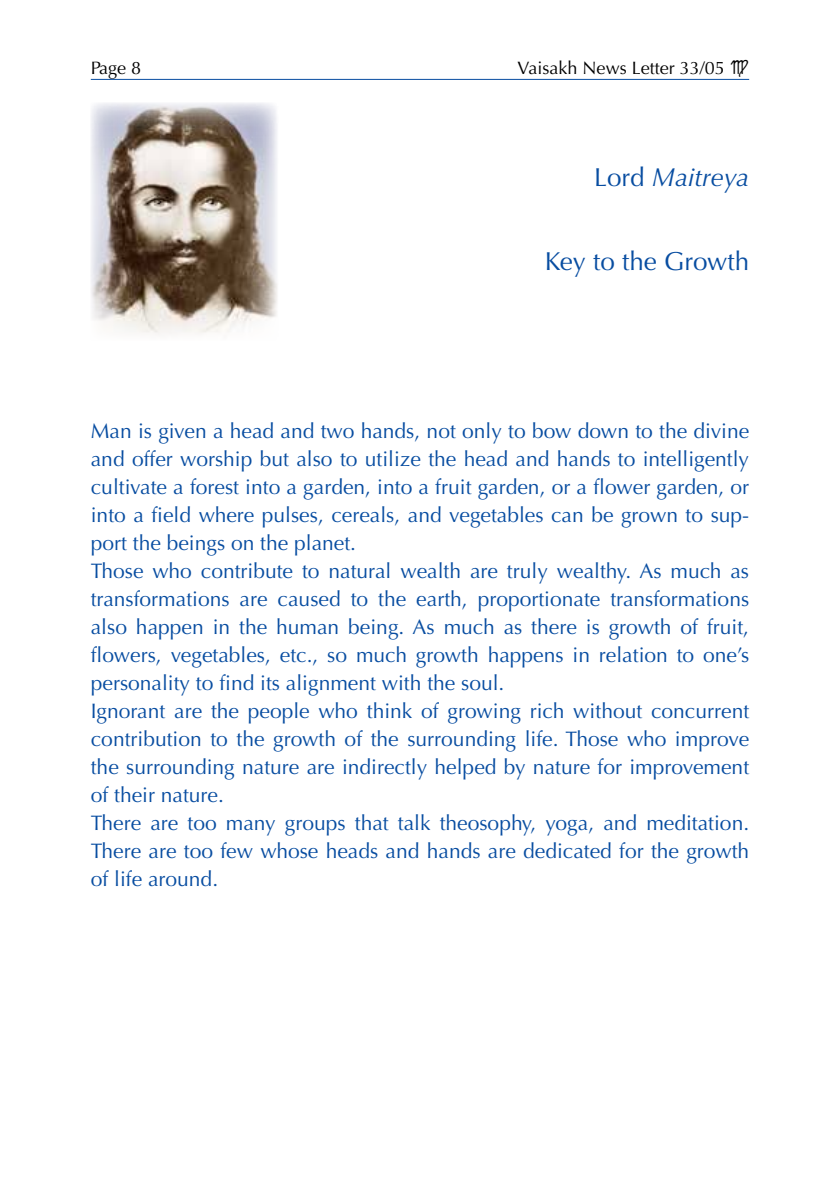
<style>
.page{position:relative;width:840px;height:1191px;background:#fff}
.page>*{position:absolute;margin:0;border:0;box-sizing:border-box;transform-origin:0 0}
.t1{font:26px "Optima";color:#084da1}
.t2{font:italic 26px "Optima";color:#084da1}
.t3{font:21px/28px "Optima";color:#084da1}
.t4{font:18px "Optima";color:#000}
.s1{font-family:"Glyphs"}
.s2{font-style:normal}
</style>
<div class="page">
<hr style="left:91px;top:79px;width:657px;height:1px;background:#084da1">
<img style="left:91px;top:103px;width:186px;height:232px">
<p class="t4" style="left:91px;top:57px;width:52px">Page 8</p>
<p class="t4" style="left:517px;top:57px;width:233px">Vaisakh News Letter 33/05 <span class="s1">6</span></p>
<p class="t2" style="left:593px;top:162px;width:156px"><span class="s2">Lord</span> Maitreya</p>
<p class="t1" style="left:544px;top:246px;width:206px">Key to the Growth</p>
<p class="t3" style="left:91px;top:417px;width:659px">Man is given a head and two hands, not only to bow down to the divine and offer worship but also to utilize the head and hands to intelligently cultivate a forest into a garden, into a fruit garden, or a flower garden, or into a field where pulses, cereals, and vegetables can be grown to sup&shy;port the beings on the planet.<br>Those who contribute to natural wealth are truly wealthy. As much as transformations are caused to the earth, proportionate transformations also happen in the human being. As much as there is growth of fruit, flowers, vegetables, etc., so much growth happens in relation to one’s personality to find its alignment with the soul.<br>Ignorant are the people who think of growing rich without concurrent contribution to the growth of the surrounding life. Those who improve the surrounding nature are indirectly helped by nature for improvement of their nature.<br>There are too many groups that talk theosophy, yoga, and meditation.<br>There are too few whose heads and hands are dedicated for the growth of life around.</p>
</div>
